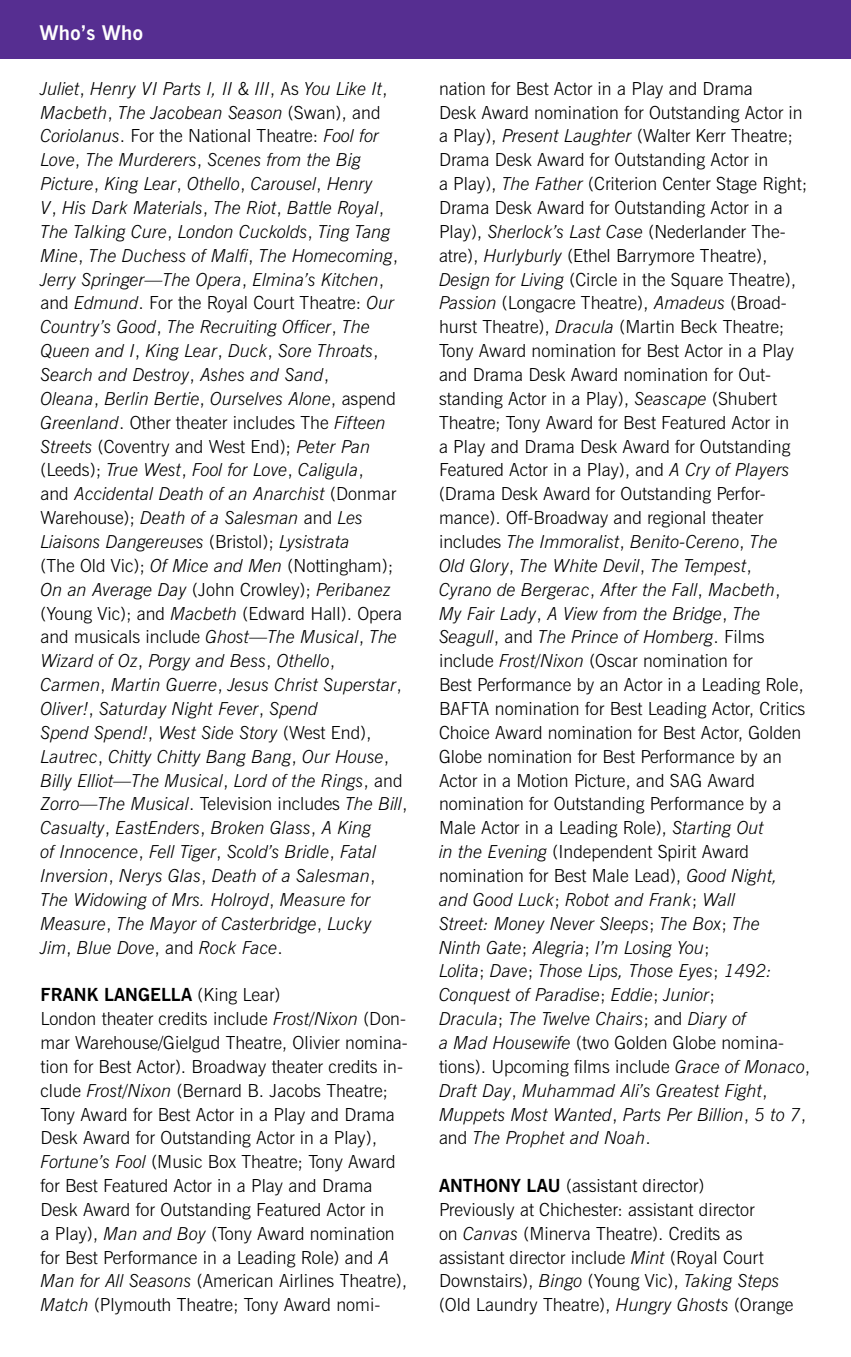
<style>
.page{position:relative;width:851px;height:1357px;background:#fff}
.page>*{position:absolute;margin:0;border:0;box-sizing:border-box;transform-origin:0 0}
.t1{font:700 20.25px "News Gothic BT";letter-spacing:.01em;color:#fff}
.t2{font:300 18px/23.8px "News Gothic BT";color:#000}
.t3{font:italic 300 18px/23.8px "News Gothic BT";color:#000}
.s1{font-style:normal}
.s2{font-weight:700}
.s3{font-style:italic}
</style>
<div class="page">
<div style="left:0;top:0;width:850px;height:59px;background:#562e91"></div>
<p class="t1" style="left:40px;top:20px;width:105px">Who’s Who</p>
<p class="t3" style="left:40px;top:76px;width:368px">Juliet<span class="s1">,</span> Henry VI Parts I, II &amp; III<span class="s1">, As</span> You Like It<span class="s1">, </span>Macbeth<span class="s1">,</span> The Jacobean Season <span class="s1">(Swan), and </span>Coriolanus<span class="s1">. For the National Theatre:</span> Fool for Love<span class="s1">,</span> The Murderers<span class="s1">,</span> Scenes from the Big Picture<span class="s1">,</span> King Lear<span class="s1">,</span> Othello<span class="s1">,</span> Carousel<span class="s1">,</span> Henry<br>V<span class="s1">,</span> His Dark Materials<span class="s1">,</span> The Riot<span class="s1">,</span> Battle Royal<span class="s1">, </span>The Talking Cure<span class="s1">,</span> London Cuckolds<span class="s1">,</span> Ting Tang Mine<span class="s1">,</span> The Duchess of Malfi<span class="s1">,</span> The Homecoming<span class="s1">, </span>Jerry Springer—The Opera<span class="s1">,</span> Elmina’s Kitchen<span class="s1">, and</span> Edmund<span class="s1">. For the Royal Court Theatre:</span> Our Country’s Good<span class="s1">,</span> The Recruiting Officer<span class="s1">,</span> The Queen and I<span class="s1">,</span> King Lear<span class="s1">,</span> Duck<span class="s1">,</span> Sore Throats<span class="s1">, </span>Search and Destroy<span class="s1">,</span> Ashes and Sand<span class="s1">,<br></span>Oleana<span class="s1">,</span> Berlin Bertie<span class="s1">,</span> Ourselves Alone<span class="s1">, aspend </span>Greenland<span class="s1">. Other theater includes The</span> Fifteen Streets <span class="s1">(Coventry and West End);</span> Peter Pan <span class="s1">(Leeds);</span> True West<span class="s1">,</span> Fool for Love<span class="s1">,</span> Caligula<span class="s1">,<br>and</span> Accidental Death of an Anarchist <span class="s1">(Donmar Warehouse);</span> Death of a Salesman <span class="s1">and</span> Les Liaisons Dangereuses <span class="s1">(Bristol);</span> Lysistrata<br><span class="s1">(The Old Vic);</span> Of Mice and Men <span class="s1">(Nottingham); </span>On an Average Day <span class="s1">(John Crowley);</span> Peribanez <span class="s1">(Young Vic); and</span> Macbeth <span class="s1">(Edward Hall). Opera and musicals include</span> Ghost—The Musical<span class="s1">,</span> The Wizard of Oz<span class="s1">,</span> Porgy and Bess<span class="s1">,</span> Othello<span class="s1">,<br></span>Carmen<span class="s1">,</span> Martin Guerre<span class="s1">,</span> Jesus Christ Superstar<span class="s1">, </span>Oliver!<span class="s1">,</span> Saturday Night Fever<span class="s1">,</span> Spend<br>Spend Spend!<span class="s1">,</span> West Side Story <span class="s1">(West End), </span>Lautrec<span class="s1">,</span> Chitty Chitty Bang Bang<span class="s1">,</span> Our House<span class="s1">, </span>Billy Elliot—The Musical<span class="s1">,</span> Lord of the Rings<span class="s1">, and </span>Zorro—The Musical<span class="s1">. Television includes</span> The Bill<span class="s1">, </span>Casualty<span class="s1">,</span> EastEnders<span class="s1">,</span> Broken Glass<span class="s1">,</span> A King<br>of Innocence<span class="s1">,</span> Fell Tiger<span class="s1">,</span> Scold’s Bridle<span class="s1">,</span> Fatal Inversion<span class="s1">,</span> Nerys Glas<span class="s1">,</span> Death of a Salesman<span class="s1">, </span>The Widowing of Mrs. Holroyd<span class="s1">,</span> Measure for Measure<span class="s1">,</span> The Mayor of Casterbridge<span class="s1">,</span> Lucky<br>Jim<span class="s1">,</span> Blue Dove<span class="s1">, and</span> Rock Face<span class="s1">.</span></p>
<p class="t2" style="left:40px;top:983px;width:369px"><span class="s2">FRANK LANGELLA</span> (King Lear)<br>London theater credits include <span class="s3">Frost/Nixon</span> (Don&shy;mar Warehouse/Gielgud Theatre, Olivier nomina&shy;tion for Best Actor). Broadway theater credits in&shy;clude <span class="s3">Frost/Nixon</span> (Bernard B. Jacobs Theatre; Tony Award for Best Actor in a Play and Drama Desk Award for Outstanding Actor in a Play), <span class="s3">Fortune’s Fool</span> (Music Box Theatre; Tony Award for Best Featured Actor in a Play and Drama Desk Award for Outstanding Featured Actor in<br>a Play), <span class="s3">Man and Boy</span> (Tony Award nomination for Best Performance in a Leading Role) and <span class="s3">A Man for All Seasons</span> (American Airlines Theatre), <span class="s3">Match</span> (Plymouth Theatre; Tony Award nomi-</p>
<p class="t2" style="left:439px;top:76px;width:373px">nation for Best Actor in a Play and Drama<br>Desk Award nomination for Outstanding Actor in a Play), <span class="s3">Present Laughter</span> (Walter Kerr Theatre; Drama Desk Award for Outstanding Actor in<br>a Play), <span class="s3">The Father</span> (Criterion Center Stage Right; Drama Desk Award for Outstanding Actor in a Play), <span class="s3">Sherlock’s Last Case</span> (Nederlander The&shy;atre), <span class="s3">Hurlyburly</span> (Ethel Barrymore Theatre), <span class="s3">Design for Living</span> (Circle in the Square Theatre), <span class="s3">Passion</span> (Longacre Theatre), <span class="s3">Amadeus</span> (Broad&shy;hurst Theatre), <span class="s3">Dracula</span> (Martin Beck Theatre; Tony Award nomination for Best Actor in a Play and Drama Desk Award nomination for Out&shy;standing Actor in a Play), <span class="s3">Seascape</span> (Shubert Theatre; Tony Award for Best Featured Actor in<br>a Play and Drama Desk Award for Outstanding Featured Actor in a Play), and <span class="s3">A Cry of Players </span>(Drama Desk Award for Outstanding Perfor&shy;mance). Off-Broadway and regional theater includes <span class="s3">The Immoralist</span>, <span class="s3">Benito-Cereno</span>, <span class="s3">The<br>Old Glory</span>, <span class="s3">The White Devil</span>, <span class="s3">The Tempest</span>,<br><span class="s3">Cyrano de Bergerac</span>, <span class="s3">After the Fall</span>, <span class="s3">Macbeth</span>,<br><span class="s3">My Fair Lady</span>, <span class="s3">A View from the Bridge</span>, <span class="s3">The Seagull</span>, and <span class="s3">The Prince of Homberg</span>. Films include <span class="s3">Frost/Nixon</span> (Oscar nomination for<br>Best Performance by an Actor in a Leading Role, BAFTA nomination for Best Leading Actor, Critics Choice Award nomination for Best Actor, Golden Globe nomination for Best Performance by an Actor in a Motion Picture, and SAG Award nomination for Outstanding Performance by a Male Actor in a Leading Role), <span class="s3">Starting Out<br>in the Evening</span> (Independent Spirit Award nomination for Best Male Lead), <span class="s3">Good Night, and Good Luck</span>; <span class="s3">Robot and Frank</span>; <span class="s3">Wall<br>Street: Money Never Sleeps</span>; <span class="s3">The Box</span>; <span class="s3">The<br>Ninth Gate</span>; <span class="s3">Alegria</span>; <span class="s3">I’m Losing You</span>;<br><span class="s3">Lolita</span>; <span class="s3">Dave</span>; <span class="s3">Those Lips, Those Eyes</span>; <span class="s3">1492:<br>Conquest of Paradise</span>; <span class="s3">Eddie</span>; <span class="s3">Junior</span>;<br><span class="s3">Dracula</span>; <span class="s3">The Twelve Chairs</span>; and <span class="s3">Diary of<br>a Mad Housewife</span> (two Golden Globe nomina&shy;tions). Upcoming films include <span class="s3">Grace of Monaco</span>, <span class="s3">Draft Day</span>, <span class="s3">Muhammad Ali’s Greatest Fight</span>, <span class="s3">Muppets Most Wanted</span>, <span class="s3">Parts Per Billion</span>, <span class="s3">5 to 7</span>, and <span class="s3">The Prophet and Noah</span>.</p>
<p class="t2" style="left:439px;top:1173px;width:356px"><span class="s2">ANTHONY LAU</span> (assistant director)<br>Previously at Chichester: assistant director<br>on <span class="s3">Canvas</span> (Minerva Theatre). Credits as assistant director include <span class="s3">Mint</span> (Royal Court Downstairs), <span class="s3">Bingo</span> (Young Vic), <span class="s3">Taking Steps </span>(Old Laundry Theatre), <span class="s3">Hungry Ghosts</span> (Orange</p>
</div>
